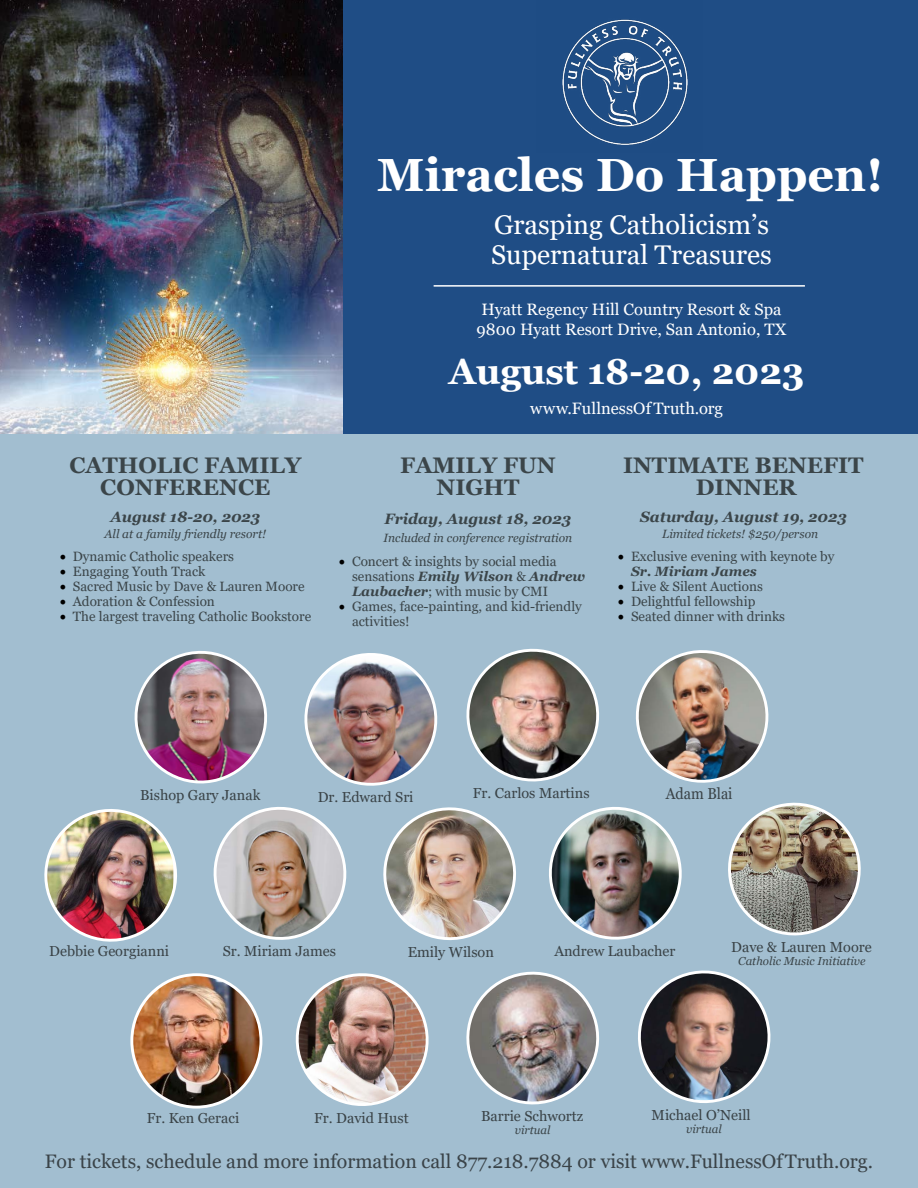
<style>
.page{position:relative;width:918px;height:1188px;background:#fff}
.page>*{position:absolute;margin:0;border:0;box-sizing:border-box;transform-origin:0 0}
.t1{font:700 46.5px "Georgia";color:#fff}
.t2{font:700 36px "Georgia";color:#fff}
.t3{font:27px/30px "Georgia";color:#fff}
.t4{font:700 22.5px/22.5px "Georgia";color:#3b4549;text-align:center}
.t5{font:19.5px "Georgia";color:#3a4348}
.t6{font:16.5px/19.8px "Georgia";color:#fff}
.t7{font:15.75px "Georgia";color:#3a4347;scale:.92 1}
.t8{font:italic 700 15px "Georgia";color:#3b4549}
.t9{font:14.4px "Georgia";color:#3a4347}
.t10{font:13.5px/15px "Georgia";color:#3b4549}
.t11{font:italic 12px "Georgia";color:#3b4549}
.t12{font:italic 11.55px "Georgia";color:#3b4549}
.s1{font-family:"Minion Pro";font-size:18px;color:#000}
.s2{font-weight:700;font-style:italic}
</style>
<div class="page">
<img style="left:0;top:0;width:343px;height:434px">
<div style="left:343px;top:0;width:575px;height:446px;background:#1f4d85"></div>
<div style="left:0;top:434px;width:918px;height:754px;background:#a2bed0"></div>
<hr style="left:434px;top:285px;width:371px;height:2px;background:#fff">
<img style="left:562px;top:19px;width:126px;height:126px">
<img style="left:44px;top:648px;width:817px;height:294px">
<img style="left:134px;top:975px;width:127px;height:130px">
<div style="left:130px;top:973px;width:132px;height:136px;border:3px solid #fff;border-radius:50%"></div>
<img style="left:295px;top:973px;width:134px;height:133px">
<img style="left:466px;top:971px;width:133px;height:134px">
<svg style="left:638px;top:970px;width:133px;height:133px"></svg>
<h1 class="t1" style="left:377px;top:145px;width:508px">Miracles Do Happen!</h1>
<h3 class="t3" style="left:491px;top:211px;width:282px">Grasping Catholicism’s<br>Supernatural Treasures</h3>
<h3 class="t4" style="left:69px;top:454px;width:233px">CATHOLIC FAMILY<br>CONFERENCE</h3>
<p class="t8" style="left:110px;top:507px;width:151px">August 18-20, 2023</p>
<p class="t10" style="left:59px;top:549px;width:176px"><span class="s1">•</span> Dynamic Catholic speakers</p>
<p class="t10" style="left:59px;top:564px;width:148px"><span class="s1">•</span> Engaging Youth Track</p>
<p class="t10" style="left:59px;top:579px;width:247px"><span class="s1">•</span> Sacred Music by Dave &amp; Lauren Moore</p>
<p class="t10" style="left:59px;top:594px;width:157px"><span class="s1">•</span> Adoration &amp; Confession</p>
<p class="t10" style="left:59px;top:609px;width:253px"><span class="s1">•</span> The largest traveling Catholic Bookstore</p>
<p class="t11" style="left:105px;top:526px;width:163px">All at a family friendly resort!</p>
<p class="t6" style="left:477px;top:300px;width:311px">Hyatt Regency Hill Country Resort &amp; Spa<br>9800 Hyatt Resort Drive, San Antonio, TX</p>
<h2 class="t2" style="left:449px;top:348px;width:357px">August 18-20, 2023</h2>
<p class="t6" style="left:530px;top:399px;width:194px">www.FullnessOf Truth.org</p>
<h3 class="t4" style="left:623px;top:454px;width:242px">INTIMATE BENEFIT<br>DINNER</h3>
<p class="t8" style="left:640px;top:507px;width:208px">Saturday, August 19, 2023</p>
<p class="t10" style="left:631px;top:549px;width:205px;text-indent:-14px"><span class="s1">•</span> Exclusive evening with keynote by<br><span class="s2">Sr. Miriam James</span></p>
<p class="t10" style="left:618px;top:579px;width:147px"><span class="s1">•</span> Live &amp; Silent Auctions</p>
<p class="t10" style="left:618px;top:594px;width:139px"><span class="s1">•</span> Delightful fellowship</p>
<p class="t10" style="left:618px;top:609px;width:169px"><span class="s1">•</span> Seated dinner with drinks</p>
<h3 class="t4" style="left:400px;top:454px;width:157px">FAMILY FUN<br>NIGHT</h3>
<p class="t8" style="left:385px;top:509px;width:188px">Friday, August 18, 2023</p>
<p class="t11" style="left:383px;top:530px;width:190px">Included in conference registration</p>
<p class="t10" style="left:352px;top:554px;width:235px;text-indent:-14px"><span class="s1">•</span> Concert &amp; insights by social media sensations <span class="s2">Emily Wilson</span> &amp; <span class="s2">Andrew<br>Laubacher</span>; with music by CMI</p>
<p class="t10" style="left:352px;top:599px;width:231px;text-indent:-14px"><span class="s1">•</span> Games, face-painting, and kid-friendly activities!</p>
<p class="t11" style="left:662px;top:526px;width:158px">Limited tickets! $250/person</p>
<p class="t9" style="left:140px;top:786px;width:122px">Bishop Gary Janak</p>
<p class="t9" style="left:318px;top:788px;width:97px">Dr. Edward Sri</p>
<p class="t9" style="left:473px;top:785px;width:118px">Fr. Carlos Martins</p>
<p class="t7" style="left:666px;top:784px;width:74px">Adam Blai</p>
<p class="t9" style="left:49px;top:943px;width:121px">Debbie Georgianni</p>
<p class="t9" style="left:223px;top:943px;width:115px">Sr. Miriam James</p>
<p class="t9" style="left:408px;top:943px;width:88px">Emily Wilson</p>
<p class="t9" style="left:554px;top:942px;width:123px">Andrew Laubacher</p>
<p class="t9" style="left:731px;top:938px;width:142px">Dave &amp; Lauren Moore</p>
<p class="t12" style="left:738px;top:954px;width:129px">Catholic Music Initiative</p>
<p class="t9" style="left:147px;top:1109px;width:94px">Fr. Ken Geraci</p>
<p class="t9" style="left:314px;top:1109px;width:96px">Fr. David Hust</p>
<p class="t9" style="left:481px;top:1107px;width:104px">Barrie Schwortz</p>
<p class="t12" style="left:515px;top:1123px;width:37px">virtual</p>
<p class="t9" style="left:652px;top:1106px;width:101px">Michael O’Neill</p>
<p class="t12" style="left:686px;top:1121px;width:37px">virtual</p>
<h3 class="t5" style="left:45px;top:1150px;width:830px">For tickets, schedule and more information call 877.218.7884 or visit www.FullnessOfTruth.org.</h3>
</div>
